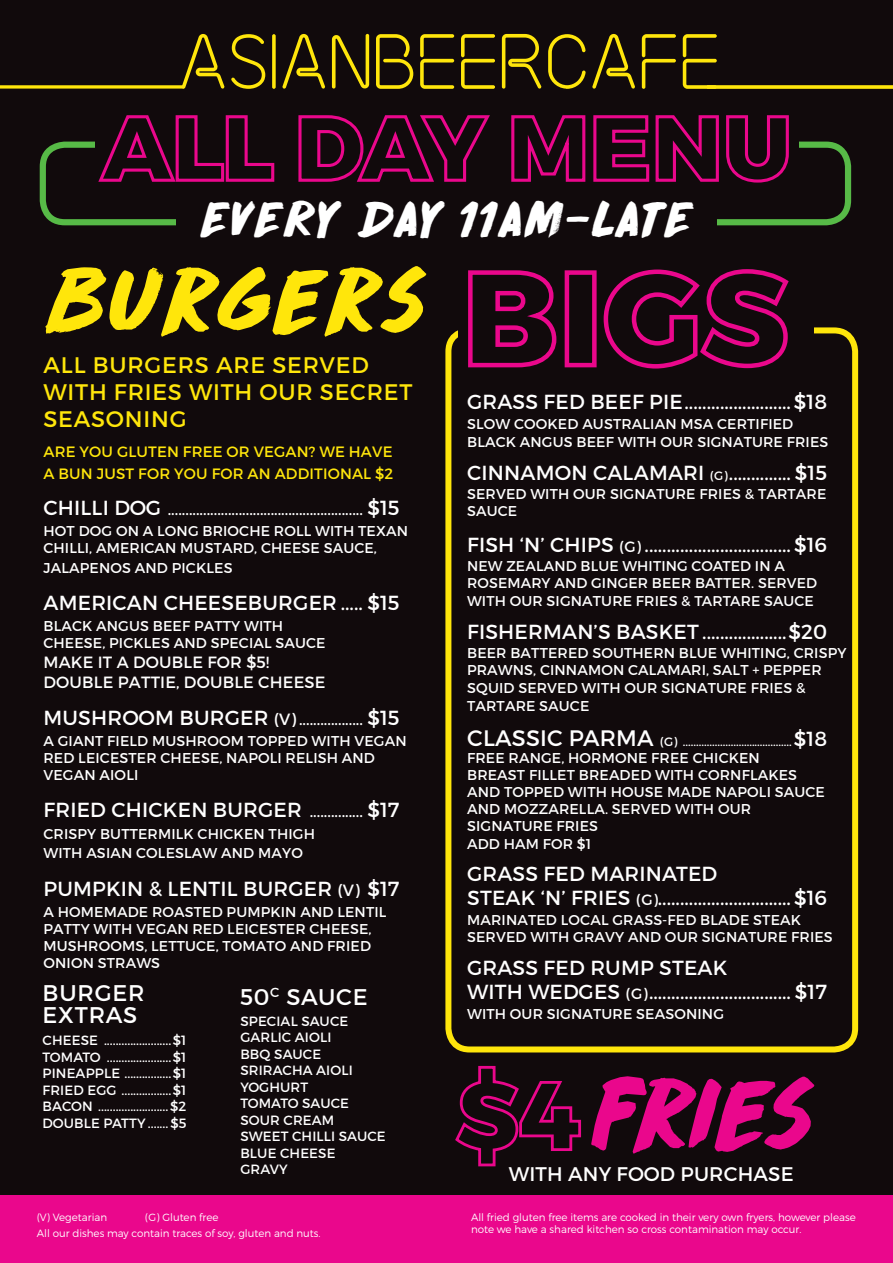
<style>
.page{position:relative;width:893px;height:1263px;background:#110a0c}
.page>*{position:absolute;margin:0;border:0;box-sizing:border-box;transform-origin:0 0}
.t1{font:91.65px "DK Drop Dead Gorgeous";letter-spacing:-.135em;color:#ea078c}
.t2{font:84px "DK Drop Dead Gorgeous";letter-spacing:-.055em;color:#ffe60b}
.t3{font:68.4px "Neon Tubes 2";color:#ffe60b}
.t4{font:45px "DK Drop Dead Gorgeous";letter-spacing:-.005em;color:#fff}
.t5{font:22.65px/22.5px "Montserrat";letter-spacing:.035em;color:#fff}
.t6{font:22.5px/27px "Montserrat";letter-spacing:.035em;color:#ffe60b}
.t7{font:20.4px/24px "Montserrat";letter-spacing:.01em;color:#fff}
.t8{font:19.8px "Montserrat";letter-spacing:.01em;color:#fff}
.t9{font:16.35px/19.5px "Montserrat";letter-spacing:.01em;color:#fff}
.t10{font:15px/22.5px "Montserrat";letter-spacing:.01em;color:#ffe60b}
.t11{font:14.25px/17.1px "Montserrat";letter-spacing:.01em;color:#fff}
.t12{font:14.1px/17px "Montserrat";letter-spacing:.01em;color:#fff}
.t13{font:13.5px/16.5px "Montserrat";letter-spacing:.01em;color:#fff;text-align:justify}
.t14{font:12.15px "Montserrat";color:#fff}
.t15{font:300 10.5px/16.8px "Montserrat";color:#fff;text-align:center}
.s1{font-size:20.4px}
.s2{font-size:16.35px}
.s3{font-size:12.15px}
.s4{font-size:15px}
.s5{font-size:14.1px}
.s6{font-size:22.35px}
</style>
<div class="page">
<div style="left:0;top:1195px;width:893px;height:68px;background:#ea078c"></div>
<div style="left:40px;top:142px;width:811px;height:83px;border:6px solid #57ba47;border-radius:22px"></div>
<div style="left:95px;top:93px;width:703px;height:118px;background:#110a0c"></div>
<svg style="left:98px;top:115px;width:177px;height:67px"></svg>
<svg style="left:298px;top:115px;width:192px;height:67px"></svg>
<svg style="left:511px;top:115px;width:278px;height:68px"></svg>
<div style="left:176px;top:192px;width:541px;height:66px;background:#110a0c"></div>
<svg style="left:0;top:85px;width:184px;height:4px"></svg>
<svg style="left:707px;top:85px;width:186px;height:4px"></svg>
<div style="left:445px;top:327px;width:413px;height:725px;border:6px solid #ffe60b;border-radius:21px"></div>
<div style="left:458px;top:263px;width:355px;height:85px;background:#110a0c"></div>
<svg style="left:468px;top:270px;width:89px;height:98px"></svg>
<div style="left:565px;top:270px;width:32px;height:97px;border:4px solid #ea078c"></div>
<svg style="left:603px;top:269px;width:186px;height:100px"></svg>
<svg style="left:455px;top:1065px;width:127px;height:102px"></svg>
<h3 class="t3" style="left:178px;top:10px;width:543px">ASIANBEERCAFE</h3>
<h3 class="t4" style="left:199px;top:190px;width:496px">EVERY DAY 11AM-LATE</h3>
<h2 class="t2" style="left:43px;top:245px;width:385px">BURGERS</h2>
<h3 class="t6" style="left:44px;top:351px;width:370px">ALL BURGERS ARE SERVED<br>WITH FRIES WITH OUR SECRET<br>SEASONING</h3>
<p class="t10" style="left:43px;top:440px;width:351px">ARE YOU GLUTEN FREE OR VEGAN? WE HAVE<br>A BUN JUST FOR YOU FOR AN ADDITIONAL $2</p>
<p class="t9" style="left:44px;top:499px;width:358px"><span class="s1">CHILLI DOG</span> ....................................................... <span class="s1">$15</span></p>
<p class="t11" style="left:43px;top:522px;width:366px">HOT DOG ON A LONG BRIOCHE ROLL WITH TEXAN<br>CHILLI, AMERICAN MUSTARD, CHEESE SAUCE,</p>
<p class="t11" style="left:43px;top:559px;width:191px">JALAPENOS AND PICKLES</p>
<h3 class="t7" style="left:44px;top:591px;width:358px">AMERICAN CHEESEBURGER ..... $15</h3>
<p class="t11" style="left:43px;top:618px;width:284px">BLACK ANGUS BEEF PATTY WITH<br>CHEESE, PICKLES AND SPECIAL SAUCE</p>
<p class="t9" style="left:44px;top:652px;width:283px">MAKE IT A DOUBLE FOR $5!<br>DOUBLE PATTIE, DOUBLE CHEESE</p>
<p class="t9" style="left:44px;top:709px;width:358px"><span class="s1">MUSHROOM BURGER</span> (V) .................. <span class="s1">$15</span></p>
<p class="t11" style="left:43px;top:732px;width:365px">A GIANT FIELD MUSHROOM TOPPED WITH VEGAN<br>RED LEICESTER CHEESE, NAPOLI RELISH AND<br>VEGAN AIOLI</p>
<h3 class="t7" style="left:44px;top:798px;width:358px">FRIED CHICKEN BURGER <span class="s2">...............</span> $17</h3>
<p class="t11" style="left:43px;top:824px;width:273px;line-height:19.5px">CRISPY BUTTERMILK CHICKEN THIGH<br>WITH ASIAN COLESLAW AND MAYO</p>
<h3 class="t7" style="left:44px;top:876px;width:358px">PUMPKIN &amp; LENTIL BURGER <span class="s2">(V)</span> $17</h3>
<p class="t11" style="left:43px;top:903px;width:344px">A HOMEMADE ROASTED PUMPKIN AND LENTIL<br>PATTY WITH VEGAN RED LEICESTER CHEESE,<br>MUSHROOMS, LETTUCE, TOMATO AND FRIED<br>ONION STRAWS</p>
<h3 class="t5" style="left:43px;top:981px;width:103px">BURGER<br>EXTRAS</h3>
<p class="t13" style="left:43px;top:1032px;width:145px">CHEESE .......................$1<br>TOMATO ......................$1<br>PINEAPPLE ................$1<br>FRIED EGG .................$1<br>BACON ........................$2<br>DOUBLE PATTY .......$5</p>
<h3 class="t5" style="left:240px;top:985px;width:129px">50<sup>C</sup> SAUCE</h3>
<p class="t13" style="left:240px;top:1012px;width:147px;text-align:left">SPECIAL SAUCE<br>GARLIC AIOLI<br>BBQ SAUCE<br>SRIRACHA AIOLI<br>YOGHURT<br>TOMATO SAUCE<br>SOUR CREAM<br>SWEET CHILLI SAUCE<br>BLUE CHEESE<br>GRAVY</p>
<h3 class="t7" style="left:467px;top:389px;width:361px">GRASS FED BEEF PIE........................$18</h3>
<p class="t11" style="left:467px;top:414px;width:363px;line-height:18px">SLOW COOKED AUSTRALIAN MSA CERTIFIED<br>BLACK ANGUS BEEF WITH OUR SIGNATURE FRIES</p>
<h3 class="t7" style="left:467px;top:460px;width:361px">CINNAMON CALAMARI <span class="s3">(G)</span>.............. $15</h3>
<p class="t11" style="left:467px;top:486px;width:361px">SERVED WITH OUR SIGNATURE FRIES &amp; TARTARE<br>SAUCE</p>
<h3 class="t7" style="left:467px;top:532px;width:361px">FISH ‘N’ CHIPS <span class="s4">(G)</span> .................................$16</h3>
<p class="t12" style="left:467px;top:558px;width:351px">NEW ZEALAND BLUE WHITING COATED IN A<br>ROSEMARY AND GINGER BEER BATTER. SERVED</p>
<p class="t11" style="left:467px;top:592px;width:348px"><span class="s5">WITH</span> OUR SIGNATURE FRIES &amp; <span class="s5">TARTARE SAUCE</span></p>
<h3 class="t7" style="left:467px;top:619px;width:361px">FISHERMAN’S BASKET ...................$20</h3>
<p class="t11" style="left:467px;top:644px;width:381px">BEER BATTERED SOUTHERN BLUE WHITING, CRISPY PRAWNS, CINNAMON CALAMARI, SALT + PEPPER SQUID SERVED WITH OUR SIGNATURE FRIES &amp; TARTARE SAUCE</p>
<p class="t14" style="left:467px;top:734px;width:361px"><span class="s6">CLASSIC PARMA</span> (G) .........................................<span class="s1">$18</span></p>
<p class="t11" style="left:467px;top:749px;width:359px">FREE RANGE, HORMONE FREE CHICKEN<br>BREAST FILLET BREADED WITH CORNFLAKES<br>AND TOPPED WITH HOUSE MADE NAPOLI SAUCE<br>AND MOZZARELLA. SERVED WITH OUR<br>SIGNATURE FRIES<br>ADD HAM FOR $1</p>
<h3 class="t7" style="left:467px;top:862px;width:361px">GRASS FED MARINATED<br>STEAK ‘N’ FRIES <span class="s4">(G)</span>..............................$16</h3>
<p class="t11" style="left:467px;top:911px;width:367px">MARINATED LOCAL GRASS-FED BLADE STEAK<br>SERVED WITH GRAVY AND OUR SIGNATURE FRIES</p>
<h3 class="t7" style="left:467px;top:956px;width:361px">GRASS FED RUMP STEAK<br>WITH WEDGES <span class="s4">(G)</span>................................ $17</h3>
<p class="t11" style="left:467px;top:1005px;width:258px">WITH OUR SIGNATURE SEASONING</p>
<h1 class="t1" style="left:588px;top:1053px;width:227px">FRIES</h1>
<h3 class="t8" style="left:509px;top:1162px;width:286px">WITH ANY FOOD PURCHASE</h3>
<p class="t15" style="left:37px;top:1208px;width:285px">(G) Gluten free<br>All our dishes may contain traces of soy, gluten and nuts.</p>
<p class="t15" style="left:471px;top:1210px;width:386px;line-height:12.6px;text-align:left">All fried gluten free items are cooked in their very own fryers, however please note we have a shared kitchen so cross contamination may occur.</p>
<p class="t15" style="left:37px;top:1208px;width:72px">(V) Vegetarian</p>
</div>
